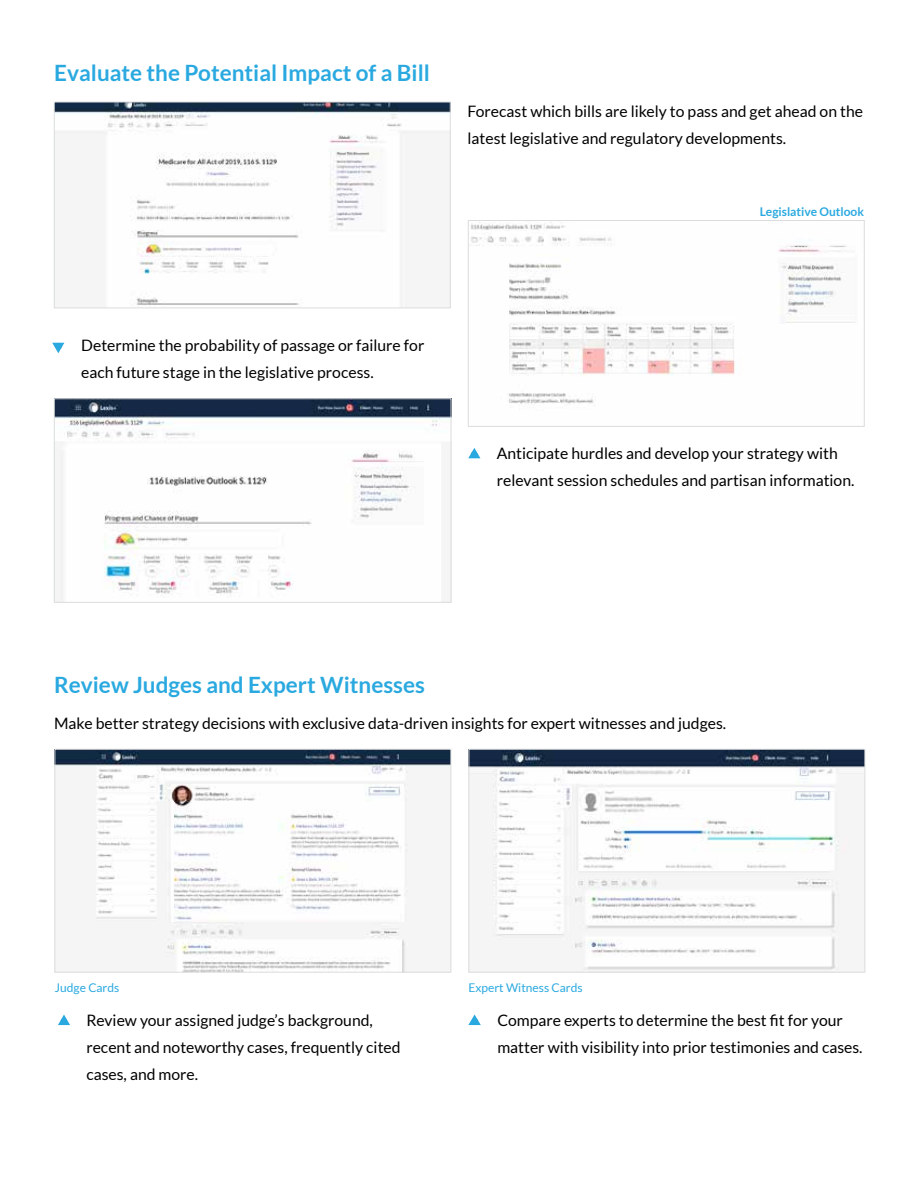
<style>
.page{position:relative;width:918px;height:1188px;background:#fff}
.page>*{position:absolute;margin:0;border:0;box-sizing:border-box;transform-origin:0 0}
.t1{font:700 22.5px "Lato";color:#2aa9e0}
.t2{font:15.75px/27px "Lato";color:#000}
.t3{font:12px "Lato";color:#2aa9e0}
.t4{font:700 12px "Lato";color:#2aa9e0}
</style>
<div class="page">
<img style="left:56px;top:104px;width:393px;height:202px">
<div style="left:54px;top:102px;width:397px;height:206px;border:1px solid #dbdcdc"></div>
<img style="left:470px;top:222px;width:385px;height:182px">
<div style="left:468px;top:220px;width:397px;height:207px;border:1px solid #dbdcdc"></div>
<img style="left:56px;top:400px;width:393px;height:201px">
<div style="left:54px;top:398px;width:397px;height:205px;border:1px solid #dbdcdc"></div>
<svg style="left:52px;top:343px;width:12px;height:10px"></svg>
<svg style="left:468px;top:448px;width:12px;height:10px"></svg>
<img style="left:57px;top:751px;width:392px;height:220px">
<div style="left:55px;top:749px;width:396px;height:224px;border:1px solid #dbdcdc"></div>
<img style="left:471px;top:751px;width:392px;height:220px">
<div style="left:469px;top:749px;width:396px;height:224px;border:1px solid #dbdcdc"></div>
<svg style="left:58px;top:1015px;width:12px;height:10px"></svg>
<svg style="left:468px;top:1015px;width:13px;height:10px"></svg>
<h1 class="t1" style="left:54px;top:60px;width:377px">Evaluate the Potential Impact of a Bill</h1>
<p class="t2" style="left:468px;top:98px;width:397px">Forecast which bills are likely to pass and get ahead on the latest legislative and regulatory developments.</p>
<p class="t4" style="left:760px;top:205px;width:105px">Legislative Outlook</p>
<p class="t2" style="left:81px;top:332px;width:345px;text-indent:-27px">• Determine the probability of passage or failure for each future stage in the legislative process.</p>
<p class="t2" style="left:497px;top:440px;width:359px;text-indent:-27px">• Anticipate hurdles and develop your strategy with relevant session schedules and partisan information.</p>
<h1 class="t1" style="left:54px;top:672px;width:372px">Review Judges and Expert Witnesses</h1>
<p class="t2" style="left:54px;top:710px;width:674px">Make better strategy decisions with exclusive data-driven insights for expert witnesses and judges.</p>
<p class="t3" style="left:55px;top:981px;width:66px">Judge Cards</p>
<p class="t3" style="left:469px;top:981px;width:116px">Expert Witness Cards</p>
<p class="t2" style="left:497px;top:1007px;width:367px;text-indent:-27px">• Compare experts to determine the best fit for your matter with visibility into prior testimonies and cases.</p>
<p class="t2" style="left:86px;top:1007px;width:316px;text-indent:-27px">• Review your assigned judge’s background, recent and noteworthy cases, frequently cited cases, and more.</p>
</div>
